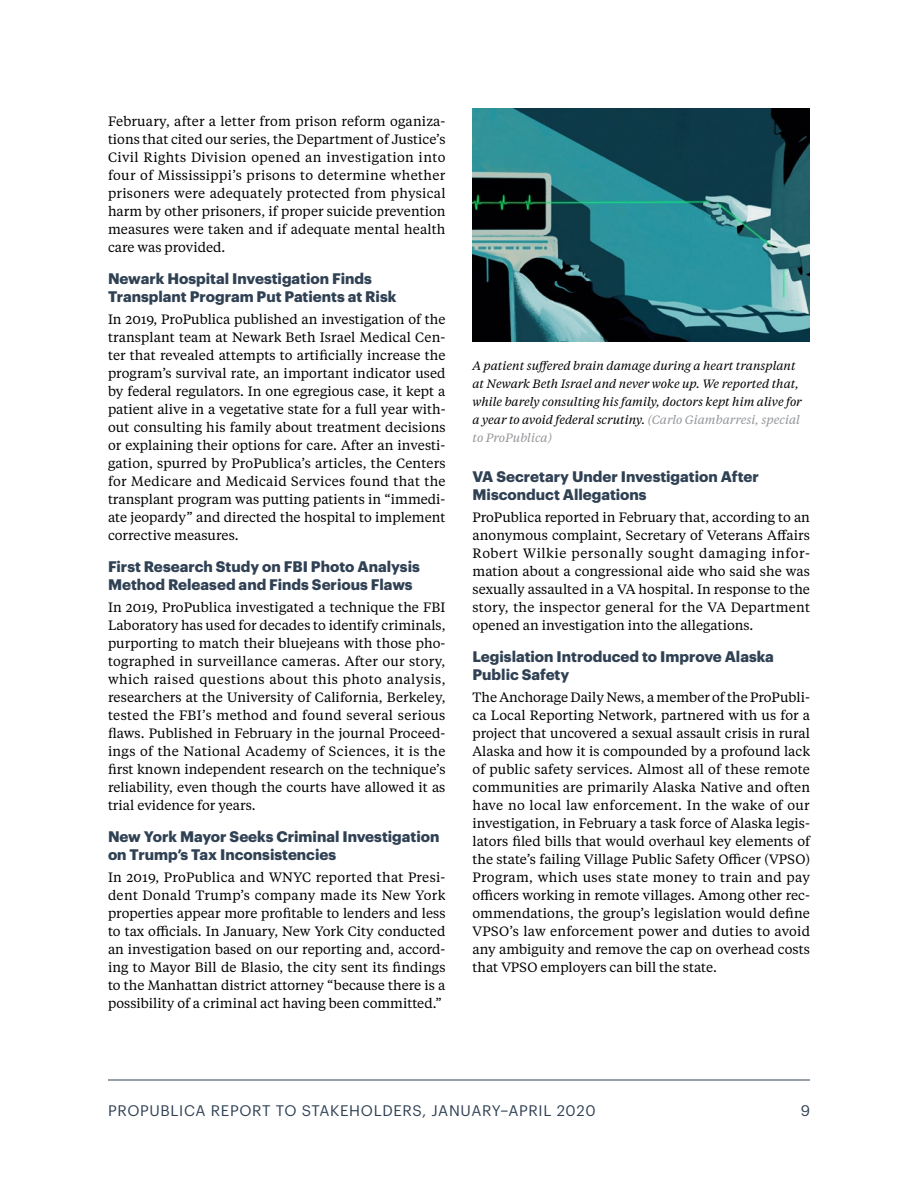
<style>
.page{position:relative;width:918px;height:1188px;background:#fff}
.page>*{position:absolute;margin:0;border:0;box-sizing:border-box;transform-origin:0 0}
.t1{font:700 15px/18px "Graphik";color:#304154}
.t2{font:15px "Graphik";letter-spacing:.045em;color:#304154}
.t3{font:13.5px/18px "Tiempos Text";color:#000;text-align:justify}
.t4{font:italic 12px/18px "Tiempos Text";color:#000}
.s1{color:#939598}
</style>
<div class="page">
<hr style="left:108px;top:1080px;width:702px;height:1px;background:#304154">
<img style="left:472px;top:108px;width:338px;height:234px">
<p class="t3" style="left:108px;top:112px;width:339px">February, after a letter from prison reform oganiza&shy;tions that cited our series, the Department of Justice’s Civil Rights Division opened an investigation into four of Mississippi’s prisons to determine whether prisoners were adequately protected from physical harm by other prisoners, if proper suicide prevention measures were taken and if adequate mental health care was provided.</p>
<p class="t1" style="left:108px;top:268px;width:290px">Newark Hospital Investigation Finds<br>Transplant Program Put Patients at Risk</p>
<p class="t3" style="left:108px;top:310px;width:339px">In 2019, ProPublica published an investigation of the transplant team at Newark Beth Israel Medical Cen&shy;ter that revealed attempts to artificially increase the program’s survival rate, an important indicator used by federal regulators. In one egregious case, it kept a patient alive in a vegetative state for a full year with&shy;out consulting his family about treatment decisions or explaining their options for care. After an investi&shy;gation, spurred by ProPublica’s articles, the Centers for Medicare and Medicaid Services found that the transplant program was putting patients in “immedi&shy;ate jeopardy” and directed the hospital to implement corrective measures.</p>
<p class="t1" style="left:108px;top:556px;width:313px">First Research Study on FBI Photo Analysis<br>Method Released and Finds Serious Flaws</p>
<p class="t3" style="left:108px;top:598px;width:339px">In 2019, ProPublica investigated a technique the FBI Laboratory has used for decades to identify criminals, purporting to match their bluejeans with those pho&shy;tographed in surveillance cameras. After our story, which raised questions about this photo analysis, researchers at the University of California, Berkeley, tested the FBI’s method and found several serious flaws. Published in February in the journal Proceed&shy;ings of the National Academy of Sciences, it is the first known independent research on the technique’s reliability, even though the courts have allowed it as trial evidence for years.</p>
<p class="t1" style="left:108px;top:826px;width:333px">New York Mayor Seeks Criminal Investigation on Trump’s Tax Inconsistencies</p>
<p class="t3" style="left:108px;top:868px;width:339px">In 2019, ProPublica and WNYC reported that Presi&shy;dent Donald Trump’s company made its New York properties appear more profitable to lenders and less to tax officials. In January, New York City conducted an investigation based on our reporting and, accord&shy;ing to Mayor Bill de Blasio, the city sent its findings to the Manhattan district attorney “because there is a possibility of a criminal act having been committed.”</p>
<p class="t4" style="left:472px;top:356px;width:331px">A patient suffered brain damage during a heart transplant at Newark Beth Israel and never woke up. We reported that, while barely consulting his family, doctors kept him alive for a year to avoid federal scrutiny. <span class="s1">(Carlo Giambarresi, special to ProPublica)</span></p>
<p class="t1" style="left:472px;top:466px;width:288px">VA Secretary Under Investigation After<br>Misconduct Allegations</p>
<p class="t3" style="left:472px;top:508px;width:339px">ProPublica reported in February that, according to an anonymous complaint, Secretary of Veterans Affairs Robert Wilkie personally sought damaging infor&shy;mation about a congressional aide who said she was sexually assaulted in a VA hospital. In response to the story, the inspector general for the VA Department opened an investigation into the allegations.</p>
<p class="t1" style="left:472px;top:646px;width:303px">Legislation Introduced to Improve Alaska<br>Public Safety</p>
<p class="t3" style="left:472px;top:688px;width:339px">The Anchorage Daily News, a member of the ProPubli&shy;ca Local Reporting Network, partnered with us for a project that uncovered a sexual assault crisis in rural Alaska and how it is compounded by a profound lack of public safety services. Almost all of these remote communities are primarily Alaska Native and often have no local law enforcement. In the wake of our investigation, in February a task force of Alaska legis&shy;lators filed bills that would overhaul key elements of the state’s failing Village Public Safety Officer (VPSO)<br>Program, which uses state money to train and pay officers working in remote villages. Among other rec&shy;ommendations, the group’s legislation would define VPSO’s law enforcement power and duties to avoid any ambiguity and remove the cap on overhead costs that VPSO employers can bill the state.</p>
<p class="t2" style="left:108px;top:1099px;width:489px">PROPUBLICA REPORT TO STAKEHOLDERS, JANUARY–APRIL 2020</p>
<p class="t2" style="left:801px;top:1099px;width:11px">9</p>
</div>
